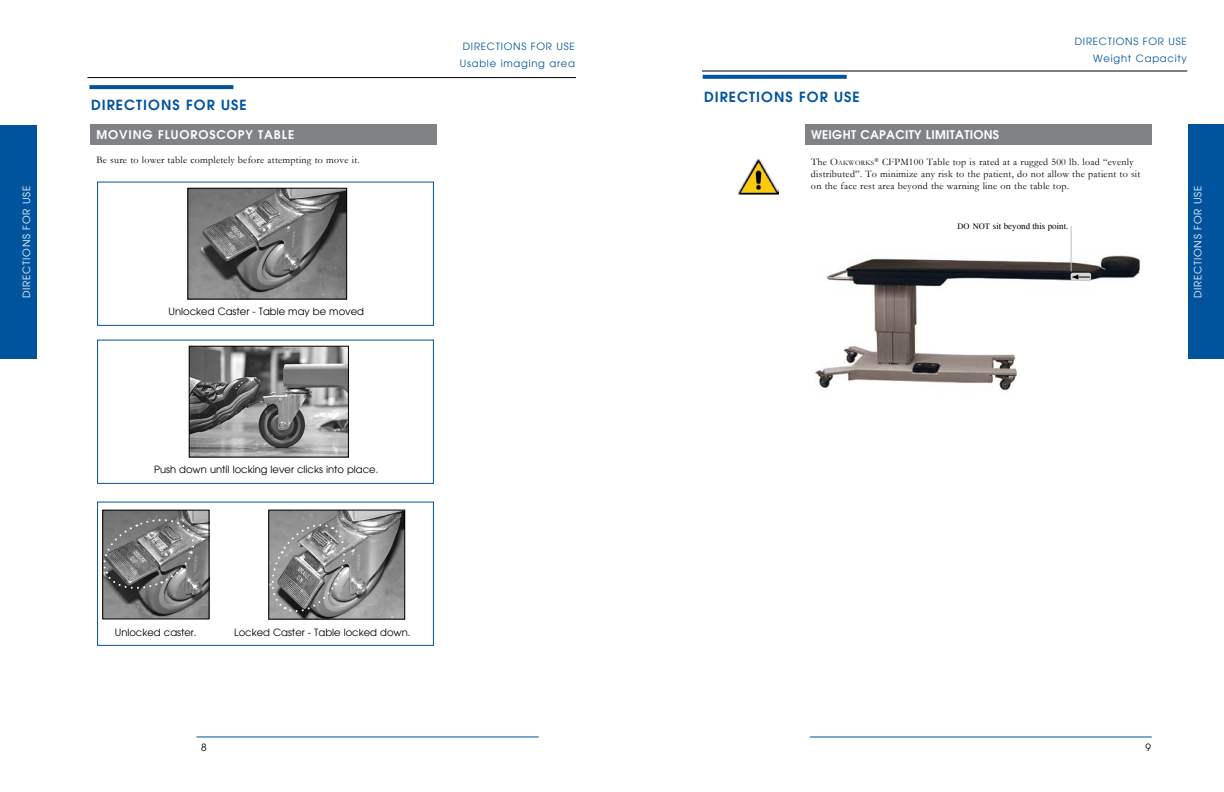
<style>
.page{position:relative;width:1224px;height:792px;background:#fff}
.page>*{position:absolute;margin:0;border:0;box-sizing:border-box;transform-origin:0 0}
.t1{font:600 14px "Avant Garde";letter-spacing:.075em;color:#00539d}
.t2{font:600 12px "Avant Garde";letter-spacing:.075em;color:#fff}
.t3{font:600 12px "Avant Garde";letter-spacing:.025em;color:#fff}
.t4{font:10px/12px "Garamond";letter-spacing:.025em;color:#000}
.t5{font:10px "Avant Garde";color:#000}
.t6{font:10px/16.5px "Avant Garde";letter-spacing:.075em;color:#00539d}
.t7{font:10px "Avant Garde";letter-spacing:.075em;color:#fff}
.t8{font:9px "Times";color:#000}
.t9{font:7px "Garamond";letter-spacing:.035em;color:#000}
.s1{font-size:10px}
.s2{font-size:8.4px}
</style>
<div class="page">
<hr style="left:87px;top:77px;width:489px;height:1px;background:#000">
<hr style="left:196px;top:736px;width:343px;height:1px;background:#00539d">
<svg style="left:89px;top:85px;width:144px;height:4px"></svg>
<div style="left:0;top:125px;width:36px;height:234px;background:#00539d"></div>
<div style="left:90px;top:125px;width:346px;height:20px;background:#808285"></div>
<div style="left:97px;top:182px;width:337px;height:144px;border:1px solid #00539d"></div>
<img style="left:189px;top:190px;width:156px;height:108px">
<div style="left:187px;top:188px;width:160px;height:112px;border:1px solid #000"></div>
<div style="left:97px;top:340px;width:337px;height:144px;border:1px solid #00539d"></div>
<img style="left:191px;top:348px;width:156px;height:108px">
<div style="left:189px;top:346px;width:160px;height:112px;border:1px solid #000"></div>
<div style="left:97px;top:502px;width:337px;height:144px;border:1px solid #00539d"></div>
<img style="left:271px;top:512px;width:132px;height:105px">
<div style="left:269px;top:510px;width:136px;height:109px;border:1px solid #000"></div>
<img style="left:104px;top:512px;width:103px;height:105px">
<div style="left:102px;top:510px;width:107px;height:109px;border:1px solid #000"></div>
<svg style="left:102px;top:517px;width:94px;height:74px;background:#7c7c7c"></svg>
<svg style="left:270px;top:522px;width:77px;height:92px;background:#8e8e8e"></svg>
<hr style="left:702px;top:70px;width:485px;height:2px;background:#000">
<hr style="left:810px;top:736px;width:342px;height:2px;background:#00539d">
<div style="left:1188px;top:125px;width:36px;height:234px;background:#00539d"></div>
<div style="left:806px;top:125px;width:346px;height:20px;background:#808285"></div>
<svg style="left:703px;top:75px;width:144px;height:4px"></svg>
<img style="left:738px;top:159px;width:41px;height:36px">
<img style="left:815px;top:226px;width:326px;height:165px">
<hr style="left:1071px;top:226px;width:1px;height:45px;background:#bfbfbf">
<div style="left:1071px;top:273px;width:20px;height:7px;background:#d5d7d8;border-radius:2px"></div>
<svg style="left:1072px;top:274px;width:18px;height:6px"></svg>
<p class="t7" style="left:21px;top:298px;width:112px;rotate:-90deg">Directions for Use</p>
<h1 class="t1" style="left:91px;top:96px;width:34px">DIRECTI</h1>
<h1 class="t1" style="left:148px;top:96px;width:98px">ONS FOR USE</h1>
<p class="t2" style="left:96px;top:126px;width:192px">MOVI NG FLUOROSCOPY TABLE</p>
<p class="t4" style="left:96px;top:153px;width:265px">Be sure to lower table completely before attempting to move it.</p>
<p class="t5" style="left:169px;top:305px;width:197px">Unlocked Caster - Table may be moved</p>
<p class="t5" style="left:154px;top:463px;width:226px">Push down until locking lever clicks into place.</p>
<p class="t6" style="left:460px;top:38px;width:117px">Directions for Use<br>Usable imaging area</p>
<p class="t5" style="left:115px;top:627px;width:83px">Unlocked caster.</p>
<p class="t5" style="left:234px;top:627px;width:178px">Locked Caster - Table locked down.</p>
<p class="t5" style="left:201px;top:741px;width:7px">8</p>
<p class="t6" style="left:1075px;top:33px;width:114px;text-align:right">di rections for use<br>Weight Capacity</p>
<h1 class="t1" style="left:704px;top:87px;width:34px">DIRECTI</h1>
<h1 class="t1" style="left:761px;top:87px;width:98px">ONS FOR USE</h1>
<p class="t3" style="left:811px;top:127px;width:122px">WEIGHT CAPACITY LIMIT</p>
<p class="t2" style="left:955px;top:127px;width:45px">ATIONS</p>
<p class="t9" style="left:811px;top:158px;width:65px"><span class="s1">The</span> <span class="s1">O</span>AKWORKS</p>
<p class="t4" style="left:811px;top:156px;width:331px;text-indent:63px"><sup>®</sup> CFPM100 Table top is rated at a rugged 500 lb. load “evenly distributed”. To minimize any risk to the patient, do not allow the patient to sit on the face rest area beyond the warning line on the table top.</p>
<p class="t8" style="left:958px;top:221px;width:112px"><span class="s2">DO NOT</span> sit beyond this point.</p>
<p class="t7" style="left:1192px;top:298px;width:112px;rotate:-90deg">Directions for use</p>
<p class="t5" style="left:1145px;top:741px;width:7px">9</p>
</div>
